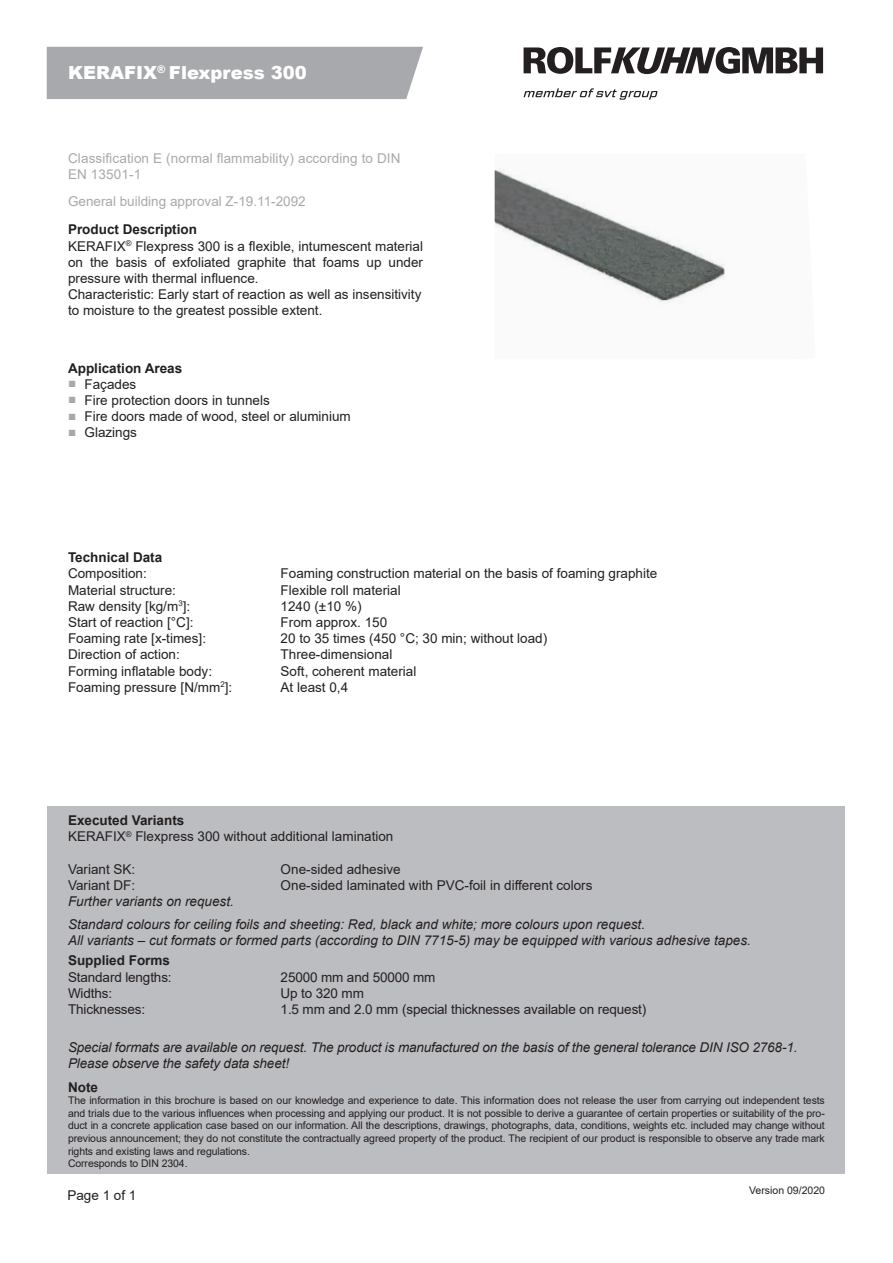
<style>
.page{position:relative;width:893px;height:1263px;background:#fff}
.page>*{position:absolute;margin:0;border:0;box-sizing:border-box;transform-origin:0 0}
.t1{font:900 18px "Arial";color:#fff}
.t2{font:13.5px/16.2px "Arial";color:#231f20}
.t3{font:italic 13.5px/22.8px "Arial";color:#231f20}
.t4{font:13.5px/16.2px "Arial";letter-spacing:.01em;color:#a8a9ad}
.t5{font:700 13.5px "Arial";color:#231f20}
.t6{font:10.5px/12.6px "Arial";letter-spacing:-.01em;color:#231f20}
.s1{font-weight:700}
.s2{color:#a8a9ad}
</style>
<div class="page">
<div style="left:47px;top:47px;width:376px;height:52px;background:#a8a9ad"></div>
<img style="left:495px;top:169px;width:231px;height:134px">
<div style="left:48px;top:806px;width:797px;height:367px;background:#bcbdc0"></div>
<svg style="left:524px;top:88px;width:134px;height:12px"></svg>
<svg style="left:524px;top:47px;width:299px;height:27px"></svg>
<h1 class="t1" style="left:68px;top:66px;width:240px">KERAFIX<sup>®</sup> Flexpress 300</h1>
<p class="t4" style="left:68px;top:150px;width:334px">Classification E (normal flammability) according to DIN<br>EN 13501-1</p>
<p class="t4" style="left:68px;top:193px;width:239px">General building approval Z-19.11-2092</p>
<p class="t2" style="left:68px;top:221px;width:357px"><span class="s1">Product Description<br></span>KERAFIX<sup>®</sup> Flexpress 300 is a flexible, intumescent material on the basis of exfoliated graphite that foams up under pressure with thermal influence.<br>Characteristic: Early start of reaction as well as insensitivity to moisture to the greatest possible extent.</p>
<p class="t5" style="left:68px;top:363px;width:116px">Application Areas</p>
<p class="t2" style="left:68px;top:377px;width:70px"><span class="s2">■</span> Façades</p>
<p class="t2" style="left:68px;top:393px;width:203px"><span class="s2">■</span> Fire protection doors in tunnels</p>
<p class="t2" style="left:68px;top:410px;width:284px"><span class="s2">■</span> Fire doors made of wood, steel or aluminium</p>
<p class="t2" style="left:68px;top:426px;width:71px"><span class="s2">■</span> Glazings</p>
<p class="t5" style="left:68px;top:552px;width:96px">Technical Data</p>
<p class="t2" style="left:68px;top:567px;width:80px">Composition:</p>
<p class="t2" style="left:281px;top:567px;width:378px">Foaming construction material on the basis of foaming graphite</p>
<p class="t2" style="left:68px;top:583px;width:110px">Material structure:</p>
<p class="t2" style="left:281px;top:583px;width:122px">Flexible roll material</p>
<p class="t2" style="left:68px;top:598px;width:124px">Raw density [kg/m<sup>3</sup>]:</p>
<p class="t2" style="left:281px;top:598px;width:82px">1240 (±10 %)</p>
<p class="t2" style="left:68px;top:614px;width:127px">Start of reaction [°C]:</p>
<p class="t2" style="left:281px;top:614px;width:108px">From approx. 150</p>
<p class="t2" style="left:68px;top:630px;width:140px">Foaming rate [x-times]:</p>
<p class="t2" style="left:281px;top:630px;width:268px">20 to 35 times (450 °C; 30 min; without load)</p>
<p class="t2" style="left:68px;top:648px;width:113px">Direction of action:</p>
<p class="t2" style="left:281px;top:648px;width:113px">Three-dimensional</p>
<p class="t2" style="left:68px;top:663px;width:146px">Forming inflatable body:</p>
<p class="t2" style="left:281px;top:663px;width:137px">Soft, coherent material</p>
<p class="t2" style="left:68px;top:679px;width:166px">Foaming pressure [N/mm<sup>2</sup>]:</p>
<p class="t2" style="left:281px;top:679px;width:69px">At least 0,4</p>
<p class="t2" style="left:68px;top:812px;width:327px"><span class="s1">Executed Variants<br></span>KERAFIX<sup>®</sup> Flexpress 300 without additional lamination</p>
<p class="t2" style="left:68px;top:862px;width:69px">Variant SK:</p>
<p class="t2" style="left:281px;top:862px;width:122px">One-sided adhesive</p>
<p class="t2" style="left:68px;top:877px;width:69px">Variant DF:</p>
<p class="t2" style="left:281px;top:877px;width:313px">One-sided laminated with PVC-foil in different colors</p>
<p class="t3" style="left:68px;top:891px;width:579px">Further variants on request.<br>Standard colours for ceiling foils and sheeting: Red, black and white; more colours upon request.</p>
<p class="t3" style="left:68px;top:930px;width:684px">All variants – cut formats or formed parts (according to DIN 7715-5) may be equipped with various adhesive tapes.</p>
<p class="t5" style="left:68px;top:955px;width:104px">Supplied Forms</p>
<p class="t2" style="left:68px;top:969px;width:105px">Standard lengths:</p>
<p class="t2" style="left:281px;top:969px;width:156px">25000 mm and 50000 mm</p>
<p class="t2" style="left:68px;top:985px;width:46px">Widths:</p>
<p class="t2" style="left:281px;top:985px;width:85px">Up to 320 mm</p>
<p class="t2" style="left:68px;top:1001px;width:79px">Thicknesses:</p>
<p class="t2" style="left:281px;top:1001px;width:367px">1.5 mm and 2.0 mm (special thicknesses available on request)</p>
<p class="t3" style="left:68px;top:1040px;width:731px;line-height:16.2px">Special formats are available on request. The product is manufactured on the basis of the general tolerance DIN ISO 2768-1.<br>Please observe the safety data sheet!</p>
<p class="t5" style="left:68px;top:1082px;width:31px">Note</p>
<p class="t6" style="left:68px;top:1095px;width:758px">The information in this brochure is based on our knowledge and experience to date. This information does not release the user from carrying out independent tests and trials due to the various influences when processing and applying our product. It is not possible to derive a guarantee of certain properties or suitability of the pro&shy;duct in a concrete application case based on our information. All the descriptions, drawings, photographs, data, conditions, weights etc. included may change without previous announcement; they do not constitute the contractually agreed property of the product. The recipient of our product is responsible to observe any trade mark rights and existing laws and regulations.<br>Corresponds to DIN 2304.</p>
<p class="t2" style="left:67px;top:1188px;width:71px">Page 1 of 1</p>
<p class="t6" style="left:749px;top:1184px;width:77px">Version 09/2020</p>
</div>
